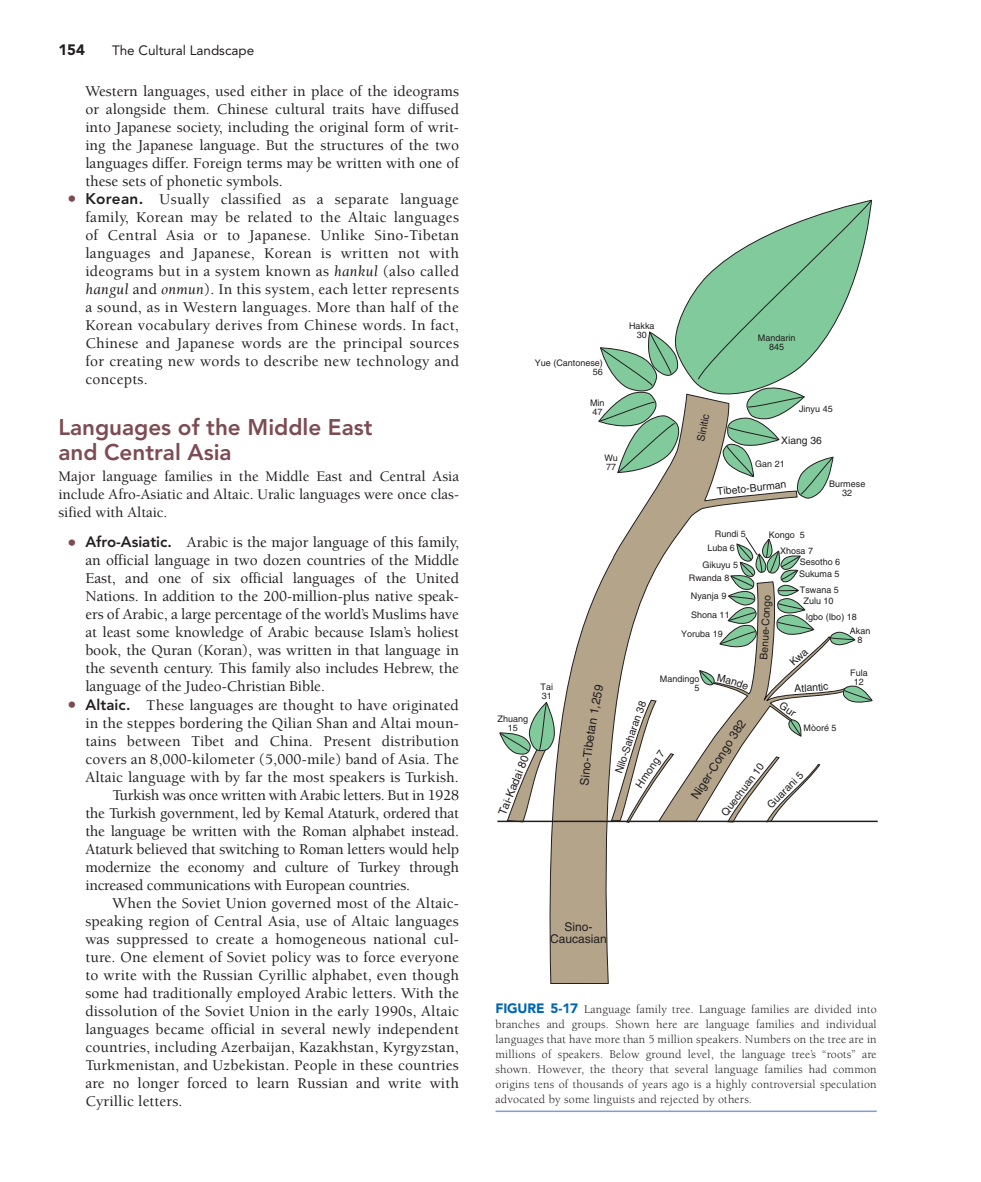
<style>
.page{position:relative;width:981px;height:1182px;background:#fff}
.page>*{position:absolute;margin:0;border:0;box-sizing:border-box;transform-origin:0 0}
.t1{font:800 22.5px/25.5px "Avenir";color:#7d4b53}
.t2{font:500 15.3px/18px "Berkeley";letter-spacing:.01em;color:#231f20;text-align:justify}
.t3{font:500 15.3px "Berkeley";letter-spacing:-.015em;color:#231f20}
.t4{font:500 15px/18px "Berkeley";color:#231f20;text-align:justify}
.t5{font:900 15px "Avenir";color:#231f20}
.t6{font:13.5px "Avenir";color:#231f20}
.t7{font:12px/15px "Berkeley";letter-spacing:.015em;color:#231f20;text-align:justify}
.t8{font:12px/12px "Helvetica";color:#231f20;text-align:center}
.t9{font:11.25px "Helvetica";color:#231f20}
.t10{font:10.5px "Helvetica";color:#231f20}
.t11{font:10.35px "Helvetica";color:#231f20}
.t12{font:9px/9px "Helvetica";color:#231f20;text-align:center}
.s1{font-family:"Avenir";font-weight:900;font-size:18px;color:#7d4b53}
.s2{font-family:"Avenir";font-weight:800}
.s3{font-weight:400;font-style:italic}
.s4{font-family:"Avenir";font-weight:800;font-size:15px}
.s5{font-family:"Avenir";font-weight:900;font-size:13.5px;color:#0066b3}
</style>
<div class="page">
<svg style="left:545px;top:499px;width:235px;height:484px"></svg>
<svg style="left:499px;top:702px;width:58px;height:118px"></svg>
<svg style="left:598px;top:200px;width:274px;height:299px"></svg>
<hr style="left:497px;top:820px;width:381px;height:2px;background:#231f20">
<hr style="left:495px;top:1110px;width:382px;height:2px;background:#7f9fd3">
<div style="left:580px;top:684px;width:24px;height:101px;background:#b3a48a"></div>
<svg style="left:611px;top:536px;width:262px;height:287px"></svg>
<p class="t5" style="left:58px;top:44px;width:28px">154</p>
<p class="t6" style="left:112px;top:45px;width:144px">The Cultural Landscape</p>
<p class="t2" style="left:85px;top:83px;width:375px">Western languages, used either in place of the ideograms or alongside them. Chinese cultural traits have diffused into Japanese society, including the original form of writ&shy;ing the Japanese language. But the structures of the two languages differ. Foreign terms may be written with one of these sets of phonetic symbols.</p>
<p class="t2" style="left:85px;top:191px;width:375px;text-indent:-18px"><span class="s1">•</span> <span class="s2">Korean.</span> Usually classified as a separate language family, Korean may be related to the Altaic languages of Central Asia or to Japanese. Unlike Sino-Tibetan languages and Japanese, Korean is written not with ideograms but in a system known as <span class="s3">hankul</span> (also called <span class="s3">hangul</span> and <span class="s3">onmun</span>). In this system, each letter represents a sound, as in Western languages. More than half of the Korean vocabulary derives from Chinese words. In fact, Chinese and Japanese words are the principal sources for creating new words to describe new technology and concepts.</p>
<h1 class="t1" style="left:58px;top:416px;width:316px">Languages of the Middle East and Central Asia</h1>
<p class="t4" style="left:58px;top:469px;width:402px">Major language families in the Middle East and Central Asia include Afro-Asiatic and Altaic. Uralic languages were once clas&shy;sified with Altaic.</p>
<p class="t2" style="left:85px;top:535px;width:375px;text-indent:-18px"><span class="s1">•</span> <span class="s4">Afro-Asiatic.</span> Arabic is the major language of this family, an official language in two dozen countries of the Middle East, and one of six official languages of the United Nations. In addition to the 200-million-plus native speak&shy;ers of Arabic, a large percentage of the world’s Muslims have at least some knowledge of Arabic because Islam’s holiest book, the Quran (Koran), was written in that language in the seventh century. This family also includes Hebrew, the language of the Judeo-Christian Bible.</p>
<p class="t2" style="left:67px;top:697px;width:393px"><span class="s1">•</span> <span class="s4">Altaic.</span> These languages are thought to have originated</p>
<p class="t2" style="left:85px;top:715px;width:375px">in the steppes bordering the Qilian Shan and Altai moun-</p>
<p class="t2" style="left:85px;top:733px;width:375px">tains between Tibet and China. Present distribution</p>
<p class="t2" style="left:85px;top:751px;width:375px">covers an 8,000-kilometer (5,000-mile) band of Asia. The</p>
<p class="t2" style="left:85px;top:769px;width:375px">Altaic language with by far the most speakers is Turkish.</p>
<p class="t3" style="left:112px;top:789px;width:348px">Turkish was once written with Arabic letters. But in 1928</p>
<p class="t3" style="left:85px;top:807px;width:375px">the Turkish government, led by Kemal Ataturk, ordered that</p>
<p class="t3" style="left:85px;top:825px;width:375px">the language be written with the Roman alphabet instead.</p>
<p class="t3" style="left:85px;top:843px;width:375px">Ataturk believed that switching to Roman letters would help</p>
<p class="t3" style="left:85px;top:861px;width:375px">modernize the economy and culture of Turkey through</p>
<p class="t3" style="left:85px;top:879px;width:326px">increased communications with European countries.</p>
<p class="t2" style="left:112px;top:895px;width:348px">When the Soviet Union governed most of the Altaic-</p>
<p class="t2" style="left:85px;top:913px;width:375px">speaking region of Central Asia, use of Altaic languages</p>
<p class="t2" style="left:85px;top:931px;width:375px">was suppressed to create a homogeneous national cul-</p>
<p class="t2" style="left:85px;top:949px;width:375px">ture. One element of Soviet policy was to force everyone</p>
<p class="t2" style="left:85px;top:967px;width:375px">to write with the Russian Cyrillic alphabet, even though</p>
<p class="t2" style="left:85px;top:985px;width:375px">some had traditionally employed Arabic letters. With the</p>
<p class="t2" style="left:85px;top:1003px;width:375px">dissolution of the Soviet Union in the early 1990s, Altaic</p>
<p class="t2" style="left:85px;top:1021px;width:375px">languages became official in several newly independent</p>
<p class="t2" style="left:85px;top:1039px;width:375px">countries, including Azerbaijan, Kazakhstan, Kyrgyzstan,</p>
<p class="t2" style="left:85px;top:1057px;width:375px">Turkmenistan, and Uzbekistan. People in these countries</p>
<p class="t2" style="left:85px;top:1075px;width:375px">are no longer forced to learn Russian and write with</p>
<p class="t2" style="left:85px;top:1093px;width:99px">Cyrillic letters.</p>
<p class="t12" style="left:535px;top:359px;width:70px;text-align:right">Yue (Cantonese)<br>56</p>
<p class="t12" style="left:590px;top:399px;width:16px;text-align:left">Min<br>47</p>
<p class="t12" style="left:629px;top:322px;width:27px">Hakka<br>30</p>
<p class="t12" style="left:604px;top:454px;width:15px;text-align:left">Wu<br>77</p>
<p class="t10" style="left:697px;top:440px;width:30px;rotate:-79deg">Sinitic</p>
<p class="t12" style="left:758px;top:334px;width:39px">Mandarin<br>845</p>
<p class="t12" style="left:799px;top:405px;width:35px">Jinyu 45</p>
<p class="t11" style="left:781px;top:436px;width:42px">Xiang 36</p>
<p class="t12" style="left:755px;top:460px;width:31px">Gan 21</p>
<p class="t10" style="left:717px;top:487px;width:71px;rotate:-6deg">Tibeto-Burman</p>
<p class="t12" style="left:829px;top:480px;width:38px">Burmese<br>32</p>
<p class="t12" style="left:540px;top:683px;width:14px;text-align:left">Tai<br>31</p>
<p class="t12" style="left:715px;top:530px;width:33px">Rundi 5</p>
<p class="t12" style="left:702px;top:561px;width:37px">Gikuyu 5</p>
<p class="t12" style="left:707px;top:544px;width:29px">Luba 6</p>
<p class="t12" style="left:689px;top:574px;width:42px">Rwanda 8</p>
<p class="t12" style="left:769px;top:531px;width:38px">Kongo 5</p>
<p class="t12" style="left:799px;top:571px;width:42px">Sukuma 5</p>
<p class="t12" style="left:800px;top:545px;width:42px;line-height:11.4px;text-align:left;text-indent:-20px">Xhosa 7<br>Sesotho 6</p>
<p class="t12" style="left:691px;top:587px;width:40px;line-height:19.2px;text-align:left">Nyanja 9<br>Shona 11</p>
<p class="t12" style="left:681px;top:630px;width:43px">Yoruba 19</p>
<p class="t12" style="left:660px;top:675px;width:41px;text-align:right">Mandingo<br>5</p>
<p class="t10" style="left:762px;top:629px;width:36px;rotate:-88deg">-Congo</p>
<p class="t12" style="left:800px;top:586px;width:41px">Tswana 5</p>
<p class="t12" style="left:803px;top:597px;width:32px">Zulu 10</p>
<p class="t12" style="left:806px;top:613px;width:53px">Igbo (Ibo) 18</p>
<p class="t12" style="left:850px;top:627px;width:22px">Akan<br>8</p>
<p class="t12" style="left:850px;top:669px;width:19px">Fula<br>12</p>
<p class="t12" style="left:497px;top:715px;width:32px">Zhuang<br>15</p>
<p class="t9" style="left:498px;top:813px;width:65px;rotate:-68deg">Tai-Kadai 80</p>
<p class="t12" style="left:803px;top:724px;width:35px">Mòoré 5</p>
<p class="t10" style="left:619px;top:760px;width:30px;rotate:-72deg">o-Sah</p>
<p class="t8" style="left:696px;top:786px;width:58px;rotate:-58deg">ger-Congo</p>
<p class="t10" style="left:635px;top:784px;width:44px;rotate:-56deg">Hmong 7</p>
<p class="t10" style="left:721px;top:812px;width:65px;rotate:-53deg">Quechuan 10</p>
<p class="t10" style="left:766px;top:803px;width:48px;rotate:-45deg">Guarani 5</p>
<p class="t8" style="left:550px;top:922px;width:58px">Sino-<br>Caucasian</p>
<p class="t7" style="left:495px;top:1003px;width:383px"><span class="s5">FIGURE 5-17</span> Language family tree. Language families are divided into branches and groups. Shown here are language families and individual languages that have more than 5 million speakers. Numbers on the tree are in millions of speakers. Below ground level, the language tree’s “roots” are shown. However, the theory that several language families had common origins tens of thousands of years ago is a highly controversial speculation advocated by some linguists and rejected by others.</p>
</div>
